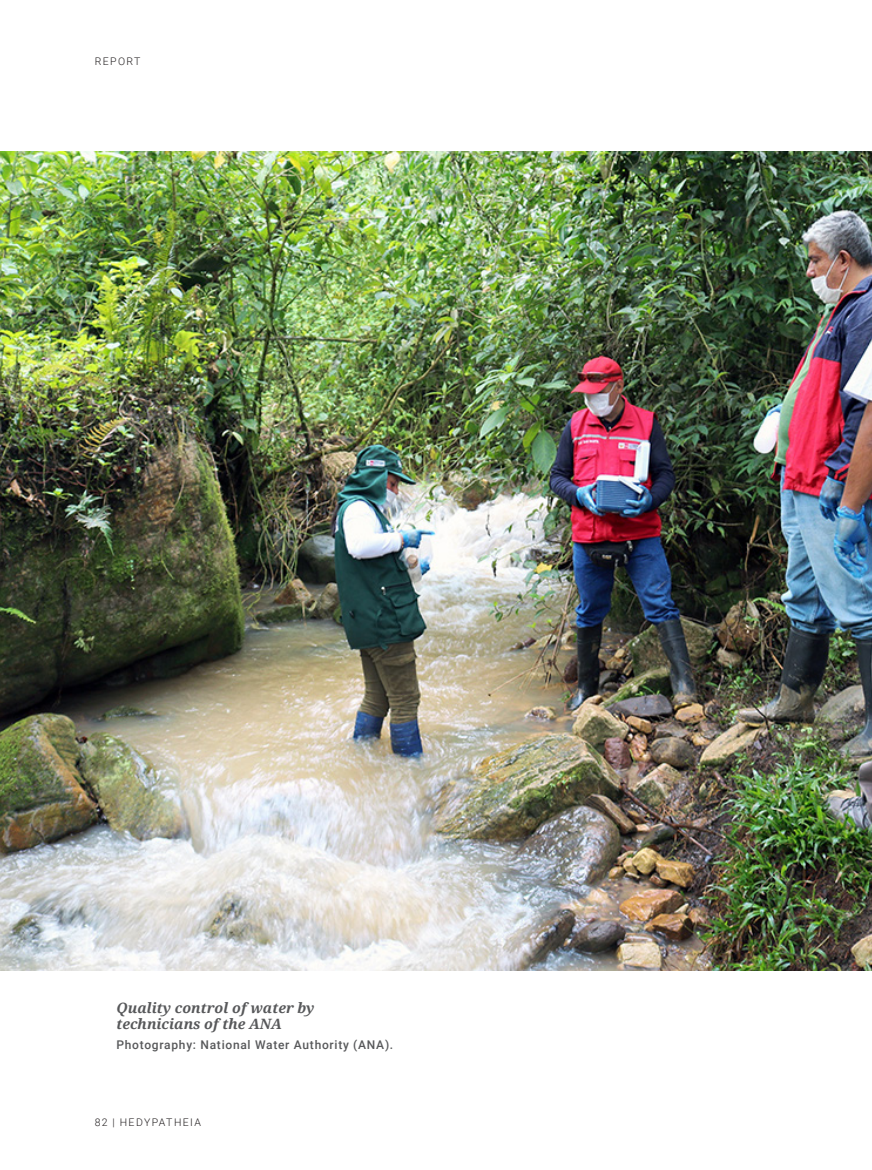
<style>
.page{position:relative;width:872px;height:1170px;background:#fff}
.page>*{position:absolute;margin:0;border:0;box-sizing:border-box;transform-origin:0 0}
.PARAFO_OKEY_DOUG{font:italic 700 14.25px/16.5px "Noto Serif";color:#57585a}
.PARAFO_OKEY_DOUG-2{font:500 12px "Roboto";letter-spacing:.06em;color:#57585a}
.t1{font:300 10.5px "Roboto";letter-spacing:.135em;color:#231f20}
</style>
<div class="page">
<img style="left:0;top:152px;width:872px;height:818px">
<p class="t1" style="left:95px;top:54px;width:47px">REPORT</p>
<p class="PARAFO_OKEY_DOUG" style="left:117px;top:998px;width:199px">Quality control of water by technicians of the ANA</p>
<p class="PARAFO_OKEY_DOUG-2" style="left:117px;top:1035px;width:278px">Photography: National Water Authority (ANA).</p>
<p class="t1" style="left:95px;top:1114px;width:108px">82 | HEDYPATHEIA</p>
</div>
